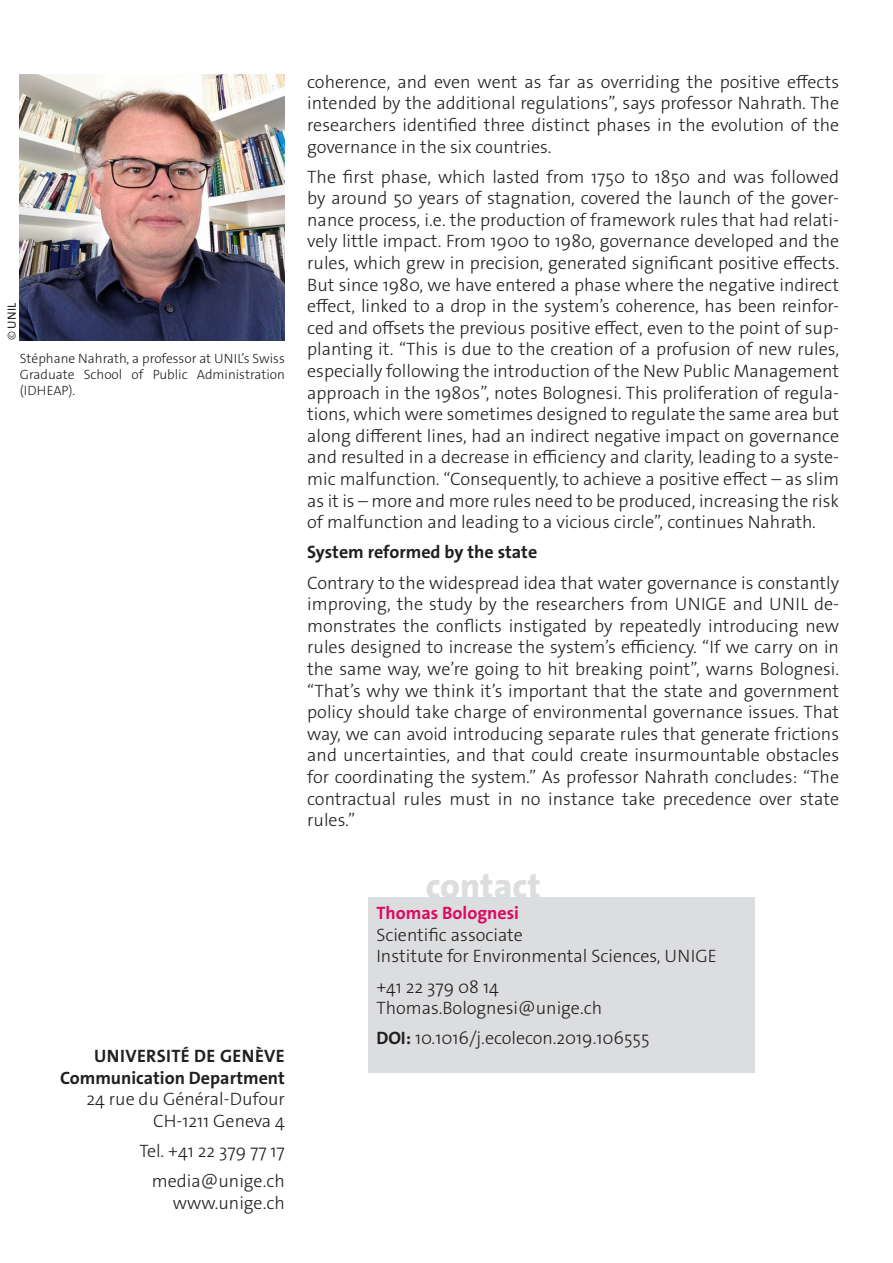
<style>
.page{position:relative;width:893px;height:1263px;background:#fff}
.page>*{position:absolute;margin:0;border:0;box-sizing:border-box;transform-origin:0 0}
._4__texte_courant{font:800 35.7px "The Sans Os F";color:#dcdddf}
._4__texte_courant-2{font:300 18px/21.6px "The Sans Os F";color:#231f20;text-align:justify}
.texte_courant{font:300 18px/21.6px "The Sans Os F";color:#231f20;text-align:right}
._4__texte_courant-3{font:700 18px "The Sans Os F";color:#231f20}
.texte_courant-2{font:700 18px "The Sans Os F";letter-spacing:.02em;color:#231f20}
._4__texte_courant-4{font:300 13.5px/16.2px "The Sans Os F";color:#231f20;text-align:justify}
.t1{font:12px "The Sans Os F";color:#231f20}
.s1{font-weight:300}
.s2{font-weight:700}
.s3{font-weight:700;color:#db0a62}
</style>
<div class="page">
<div style="left:368px;top:897px;width:387px;height:176px;background:#dcdddf"></div>
<img style="left:20px;top:74px;width:265px;height:266px">
<p class="t1" style="left:4px;top:340px;width:39px;rotate:-90deg"><span class="s1">©</span> UNIL</p>
<p class="_4__texte_courant-4" style="left:20px;top:350px;width:267px">Stéphane Nahrath, a professor at UNIL’s Swiss Graduate School of Public Administration (IDHEAP).</p>
<p class="texte_courant-2" style="left:94px;top:1044px;width:192px">UNIVERSITÉ DE GENÈVE</p>
<p class="texte_courant" style="left:60px;top:1067px;width:226px"><span class="s2">Communication Department<br></span>24 rue du Général-Dufour<br>CH-1211 Geneva 4</p>
<p class="texte_courant" style="left:139px;top:1140px;width:147px">Tel. +41 22 379 77 17</p>
<p class="texte_courant" style="left:152px;top:1170px;width:135px">media@unige.ch www.unige.ch</p>
<p class="_4__texte_courant-2" style="left:307px;top:71px;width:533px">coherence, and even went as far as overriding the positive effects intended by the additional regulations”, says professor Nahrath. The researchers identified three distinct phases in the evolution of the governance in the six countries.</p>
<p class="_4__texte_courant-2" style="left:307px;top:166px;width:533px">The first phase, which lasted from 1750 to 1850 and was followed by around 50 years of stagnation, covered the launch of the gover&shy;nance process, i.e. the production of framework rules that had relati&shy;vely little impact. From 1900 to 1980, governance developed and the rules, which grew in precision, generated significant positive effects.<br>But since 1980, we have entered a phase where the negative indirect effect, linked to a drop in the system’s coherence, has been reinfor&shy;ced and offsets the previous positive effect, even to the point of sup&shy;planting it. “This is due to the creation of a profusion of new rules, especially following the introduction of the New Public Management approach in the 1980s”, notes Bolognesi. This proliferation of regula&shy;tions, which were sometimes designed to regulate the same area but along different lines, had an indirect negative impact on governance and resulted in a decrease in efficiency and clarity, leading to a syste&shy;mic malfunction. “Consequently, to achieve a positive effect – as slim as it is – more and more rules need to be produced, increasing the risk of malfunction and leading to a vicious circle”, continues Nahrath.</p>
<p class="_4__texte_courant-3" style="left:307px;top:541px;width:232px">System reformed by the state</p>
<p class="_4__texte_courant-2" style="left:307px;top:572px;width:533px">Contrary to the widespread idea that water governance is constantly improving, the study by the researchers from UNIGE and UNIL de&shy;monstrates the conflicts instigated by repeatedly introducing new rules designed to increase the system’s efficiency. “If we carry on in the same way, we’re going to hit breaking point”, warns Bolognesi. “That’s why we think it’s important that the state and government policy should take charge of environmental governance issues. That way, we can avoid introducing separate rules that generate frictions and uncertainties, and that could create insurmountable obstacles for coordinating the system.” As professor Nahrath concludes: “The contractual rules must in no instance take precedence over state rules.”</p>
<p class="_4__texte_courant" style="left:426px;top:863px;width:116px">contact</p>
<p class="_4__texte_courant-2" style="left:376px;top:902px;width:342px;text-align:left"><span class="s3">Thomas Bolognesi<br></span>Scientific associate<br>Institute for Environmental Sciences, UNIGE</p>
<p class="_4__texte_courant-2" style="left:376px;top:976px;width:227px">+41 22 379 08 14<br>Thomas.Bolognesi@unige.ch</p>
<p class="_4__texte_courant-2" style="left:376px;top:1027px;width:275px"><span class="s2">DOI:</span> 10.1016/j.ecolecon.2019.106555</p>
</div>
